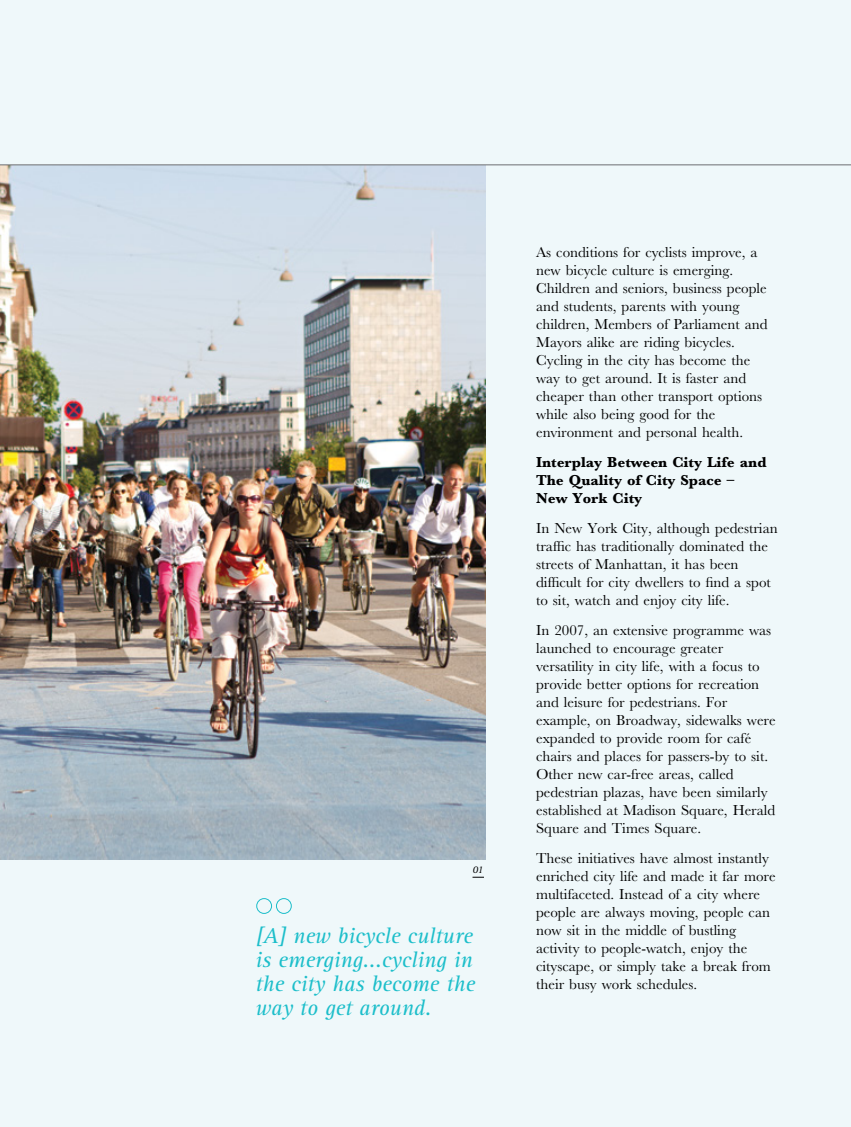
<style>
.page{position:relative;width:851px;height:1127px;background:#fff}
.page>*{position:absolute;margin:0;border:0;box-sizing:border-box;transform-origin:0 0}
.t1{font:italic 22.5px/24px "Rotis Serif";color:#1cbeca;text-align:justify}
.t2{font:15px/18px "M Baskerville";color:#000}
.t3{font:700 15px/18px "M Baskerville";color:#000}
.t4{font:italic 10.5px "Rotis Serif";color:#000}
</style>
<div class="page">
<div style="left:0;top:0;width:850px;height:1127px;background:#eff8fa"></div>
<svg style="left:472px;top:877px;width:12px;height:1px"></svg>
<img style="left:0;top:166px;width:485px;height:693px">
<div style="left:256px;top:898px;width:16px;height:15px;border:1px solid #1cbeca;border-radius:50%"></div>
<div style="left:276px;top:898px;width:15px;height:15px;border:1px solid #1cbeca;border-radius:50%"></div>
<hr style="left:0;top:165px;width:850px;height:1px;background:#6d6e71">
<p class="t4" style="left:472px;top:863px;width:12px">01</p>
<h1 class="t1" style="left:255px;top:924px;width:221px">[A] new bicycle culture is emerging...cycling in the city has become the way to get around.</h1>
<p class="t2" style="left:536px;top:243px;width:233px">As conditions for cyclists improve, a new bicycle culture is emerging.<br>Children and seniors, business people and students, parents with young children, Members of Parliament and Mayors alike are riding bicycles.<br>Cycling in the city has become the way to get around. It is faster and cheaper than other transport options while also being good for the environment and personal health.</p>
<p class="t3" style="left:536px;top:453px;width:232px">Interplay Between City Life and<br>The Quality of City Space –<br>New York City</p>
<p class="t2" style="left:536px;top:519px;width:243px">In New York City, although pedestrian traffic has traditionally dominated the streets of Manhattan, it has been difficult for city dwellers to find a spot to sit, watch and enjoy city life.</p>
<p class="t2" style="left:536px;top:621px;width:241px">In 2007, an extensive programme was launched to encourage greater versatility in city life, with a focus to provide better options for recreation and leisure for pedestrians. For example, on Broadway, sidewalks were expanded to provide room for café chairs and places for passers-by to sit.<br>Other new car-free areas, called pedestrian plazas, have been similarly established at Madison Square, Herald Square and Times Square.</p>
<p class="t2" style="left:536px;top:849px;width:241px">These initiatives have almost instantly enriched city life and made it far more multifaceted. Instead of a city where people are always moving, people can now sit in the middle of bustling activity to people-watch, enjoy the cityscape, or simply take a break from their busy work schedules.</p>
</div>
